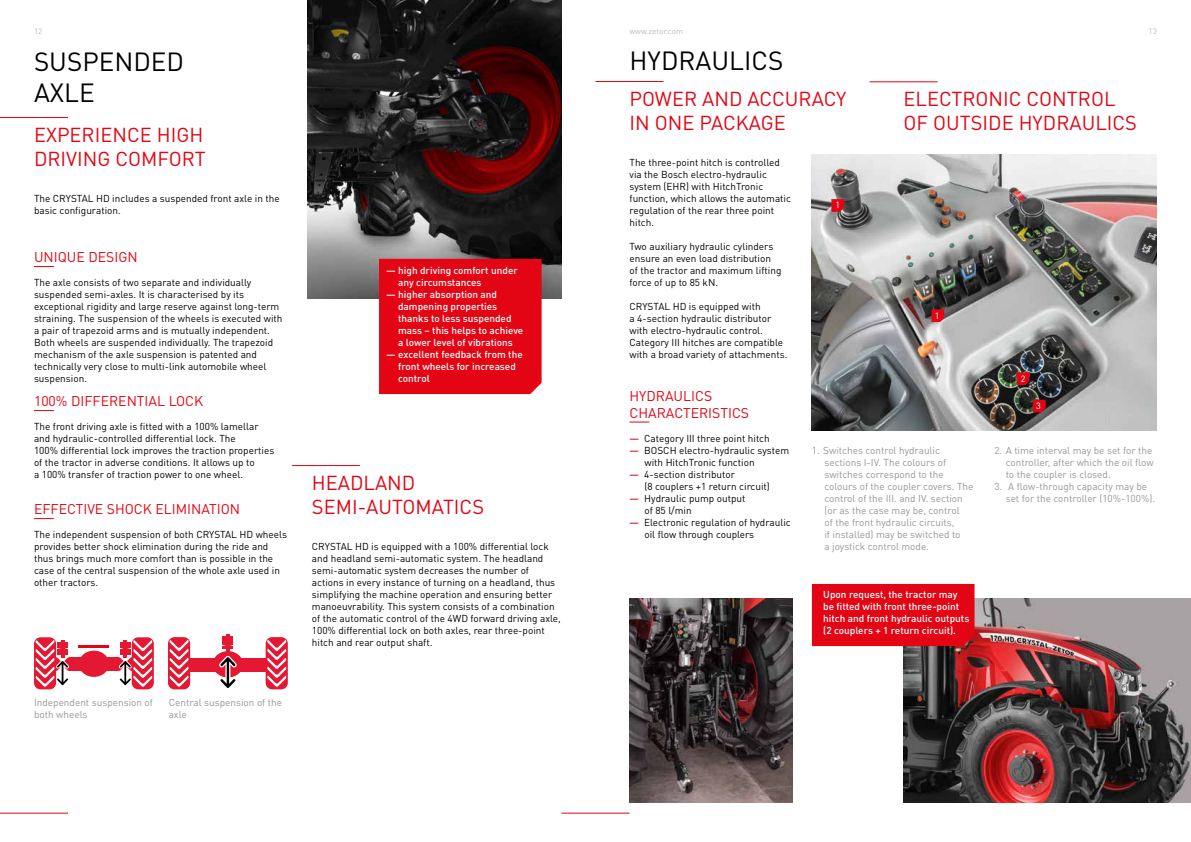
<style>
.page{position:relative;width:1191px;height:842px;background:#fff}
.page>*{position:absolute;margin:0;border:0;box-sizing:border-box;transform-origin:0 0}
.t1{font:26px/31.2px "DIN Pro";color:#000}
.t2{font:20px/24px "DIN Pro";color:#e30513}
.t3{font:14px/16.8px "DIN Pro";color:#e30513}
.t4{font:10px/12px "DIN Pro";color:#000}
.t5{font:10px/12px "DIN Pro";color:#969695}
.t6{font:500 10px/12px "DIN Pro";color:#fff}
.t7{font:9px "DIN Pro";color:#fff}
.t8{font:8px "DIN Pro";color:#bbbaba}
.s1{font-weight:500;color:#e30513}
</style>
<div class="page">
<hr style="left:561px;top:813px;width:68px;height:1px;background:#e30513">
<svg style="left:34px;top:266px;width:20px;height:1px"></svg>
<svg style="left:34px;top:410px;width:20px;height:1px"></svg>
<svg style="left:34px;top:518px;width:20px;height:1px"></svg>
<hr style="left:0;top:117px;width:68px;height:1px;background:#e30513">
<hr style="left:292px;top:465px;width:68px;height:1px;background:#e30513">
<img style="left:308px;top:0;width:253px;height:298px">
<div style="left:379px;top:259px;width:162px;height:135px;background:#e30513"></div>
<hr style="left:0;top:813px;width:68px;height:1px;background:#e30513">
<div style="left:79px;top:651px;width:30px;height:26px;background:#e41833;border-radius:50%"></div>
<div style="left:69px;top:657px;width:25px;height:14px;background:#e41833"></div>
<hr style="left:79px;top:647px;width:30px;height:1px;background:#e30513">
<hr style="left:79px;top:645px;width:30px;height:2px;background:#e30513">
<div style="left:34px;top:637px;width:22px;height:52px;background:#e41833;border-radius:6px"></div>
<svg style="left:35px;top:640px;width:34px;height:47px"></svg>
<div style="left:94px;top:657px;width:24px;height:14px;background:#e41833"></div>
<svg style="left:132px;top:637px;width:22px;height:52px"></svg>
<svg style="left:118px;top:640px;width:34px;height:47px"></svg>
<hr style="left:226px;top:634px;width:4px;height:18px;background:#e41833">
<svg style="left:223px;top:636px;width:10px;height:12px"></svg>
<div style="left:168px;top:637px;width:22px;height:52px;background:#e41833;border-radius:6px"></div>
<svg style="left:169px;top:640px;width:20px;height:47px"></svg>
<div style="left:213px;top:651px;width:30px;height:26px;background:#e41833;border-radius:50%"></div>
<div style="left:190px;top:658px;width:38px;height:13px;background:#e41833"></div>
<svg style="left:266px;top:637px;width:22px;height:52px"></svg>
<svg style="left:267px;top:640px;width:19px;height:47px"></svg>
<div style="left:228px;top:658px;width:38px;height:13px;background:#e41833"></div>
<svg style="left:219px;top:656px;width:18px;height:32px"></svg>
<svg style="left:629px;top:421px;width:20px;height:1px"></svg>
<hr style="left:595px;top:81px;width:68px;height:1px;background:#e30513">
<img style="left:629px;top:598px;width:163px;height:204px">
<hr style="left:869px;top:81px;width:68px;height:1px;background:#e30513">
<img style="left:812px;top:154px;width:345px;height:276px">
<img style="left:903px;top:598px;width:288px;height:204px">
<div style="left:812px;top:584px;width:162px;height:62px;background:#e30513"></div>
<svg style="left:831px;top:199px;width:13px;height:13px"></svg>
<svg style="left:931px;top:309px;width:13px;height:13px"></svg>
<svg style="left:1016px;top:372px;width:13px;height:13px"></svg>
<svg style="left:1033px;top:400px;width:12px;height:12px"></svg>
<p class="t8" style="left:34px;top:26px;width:10px">12</p>
<p class="t8" style="left:629px;top:26px;width:55px">www.zetor.com</p>
<p class="t8" style="left:1148px;top:26px;width:10px">13</p>
<h1 class="t1" style="left:34px;top:45px;width:151px">SUSPENDED<br>AXLE</h1>
<h1 class="t1" style="left:629px;top:44px;width:155px">HYDRAULICS</h1>
<h2 class="t2" style="left:629px;top:86px;width:218px">POWER AND ACCURACY<br>IN ONE PACKAGE</h2>
<h2 class="t2" style="left:903px;top:86px;width:235px">ELECTRONIC CONTROL<br>OF OUTSIDE HYDRAULICS</h2>
<h2 class="t2" style="left:34px;top:122px;width:173px">EXPERIENCE HIGH<br>DRIVING COMFORT</h2>
<p class="t4" style="left:629px;top:156px;width:163px">The three-point hitch is controlled via the Bosch electro-hydraulic system (EHR) with HitchTronic function, which allows the automatic regulation of the rear three point hitch.</p>
<p class="t4" style="left:629px;top:240px;width:153px">Two auxiliary hydraulic cylinders ensure an even load distribution of the tractor and maximum lifting force of up to 85 kN.</p>
<p class="t4" style="left:629px;top:300px;width:159px">CRYSTAL HD is equipped with<br>a 4-section hydraulic distributor with electro-hydraulic control.<br>Category III hitches are compatible with a broad variety of attachments.</p>
<h3 class="t3" style="left:629px;top:387px;width:121px">HYDRAULICS<br>CHARACTERISTICS</h3>
<p class="t4" style="left:629px;top:432px;width:142px"><span class="s1">—</span> Category III three point hitch</p>
<p class="t4" style="left:644px;top:444px;width:146px;text-indent:-15px"><span class="s1">—</span> BOSCH electro-hydraulic system with HitchTronic function</p>
<p class="t4" style="left:644px;top:468px;width:127px;text-indent:-15px"><span class="s1">—</span> 4-section distributor<br>(8 couplers +1 return circuit)</p>
<p class="t4" style="left:644px;top:492px;width:102px;text-indent:-15px"><span class="s1">—</span> Hydraulic pump output of 85 l/min</p>
<p class="t4" style="left:644px;top:516px;width:148px;text-indent:-15px"><span class="s1">—</span> Electronic regulation of hydraulic oil flow through couplers</p>
<p class="t4" style="left:34px;top:192px;width:247px">The CRYSTAL HD includes a suspended front axle in the basic configuration.</p>
<h3 class="t3" style="left:34px;top:248px;width:105px">UNIQUE DESIGN</h3>
<p class="t4" style="left:34px;top:276px;width:250px">The axle consists of two separate and individually suspended semi-axles. It is characterised by its exceptional rigidity and large reserve against long-term straining. The suspension of the wheels is executed with a pair of trapezoid arms and is mutually independent.<br>Both wheels are suspended individually. The trapezoid mechanism of the axle suspension is patented and technically very close to multi-link automobile wheel suspension.</p>
<h3 class="t3" style="left:34px;top:392px;width:171px">100% DIFFERENTIAL LOCK</h3>
<p class="t4" style="left:34px;top:420px;width:242px">The front driving axle is fitted with a 100% lamellar and hydraulic-controlled differential lock. The<br>100% differential lock improves the traction properties of the tractor in adverse conditions. It allows up to<br>a 100% transfer of traction power to one wheel.</p>
<h3 class="t3" style="left:34px;top:500px;width:208px">EFFECTIVE SHOCK ELIMINATION</h3>
<p class="t4" style="left:34px;top:528px;width:254px">The independent suspension of both CRYSTAL HD wheels provides better shock elimination during the ride and thus brings much more comfort than is possible in the case of the central suspension of the whole axle used in other tractors.</p>
<p class="t7" style="left:835px;top:199px;width:6px">1</p>
<p class="t6" style="left:398px;top:264px;width:121px;text-indent:-12px">— high driving comfort under any circumstances</p>
<p class="t6" style="left:398px;top:288px;width:127px;text-indent:-12px">— higher absorption and dampening properties thanks to less suspended mass – this helps to achieve a lower level of vibrations</p>
<p class="t6" style="left:398px;top:348px;width:126px;text-indent:-12px">— excellent feedback from the front wheels for increased control</p>
<p class="t7" style="left:935px;top:309px;width:6px">1</p>
<p class="t7" style="left:1020px;top:372px;width:6px">2</p>
<p class="t7" style="left:1036px;top:400px;width:6px">3</p>
<p class="t5" style="left:824px;top:444px;width:151px;text-indent:-12px">1. Switches control hydraulic sections I-IV. The colours of switches correspond to the colours of the coupler covers. The control of the III. and IV. section (or as the case may be, control<br>of the front hydraulic circuits,<br>if installed) may be switched to<br>a joystick control mode.</p>
<p class="t5" style="left:1005px;top:444px;width:149px;text-indent:-11px">2. A time interval may be set for the controller, after which the oil flow to the coupler is closed.</p>
<h2 class="t2" style="left:312px;top:470px;width:174px">HEADLAND<br>SEMI-AUTOMATICS</h2>
<p class="t5" style="left:1005px;top:480px;width:151px;text-indent:-11px">3. A flow-through capacity may be set for the controller (10%-100%).</p>
<p class="t4" style="left:312px;top:540px;width:250px">CRYSTAL HD is equipped with a 100% differential lock and headland semi-automatic system. The headland semi-automatic system decreases the number of actions in every instance of turning on a headland, thus simplifying the machine operation and ensuring better manoeuvrability. This system consists of a combination of the automatic control of the 4WD forward driving axle, 100% differential lock on both axles, rear three-point hitch and rear output shaft.</p>
<p class="t6" style="left:823px;top:588px;width:147px">Upon request, the tractor may be fitted with front three-point hitch and front hydraulic outputs (2 couplers + 1 return circuit).</p>
<p class="t5" style="left:34px;top:696px;width:120px">Independent suspension of both wheels</p>
<p class="t5" style="left:169px;top:696px;width:115px">Central suspension of the axle</p>
</div>
